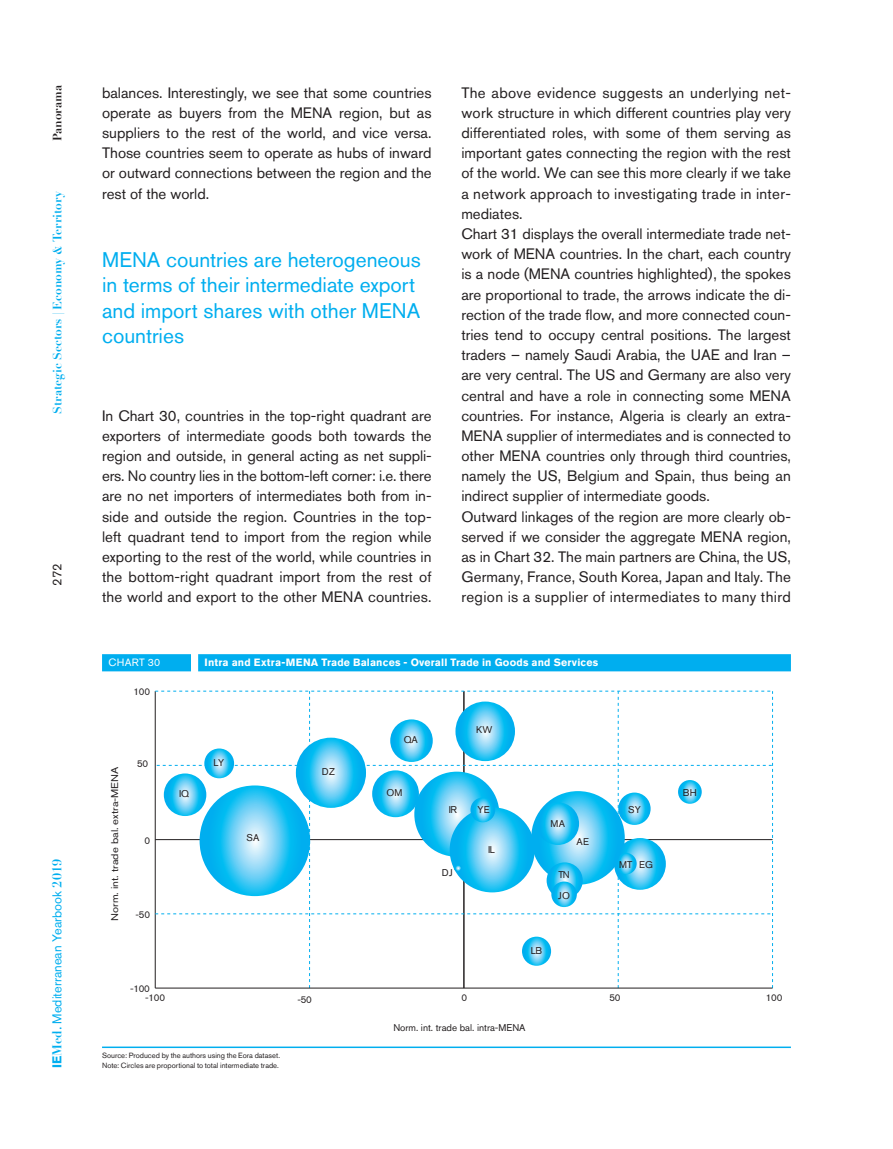
<style>
.page{position:relative;width:893px;height:1149px;background:#fff}
.page>*{position:absolute;margin:0;border:0;box-sizing:border-box;transform-origin:0 0}
.t1{font:21px/25.5px "Akzidenz Grotesk BQ";color:#00aeef}
.t2{font:15px/20.1px "Akzidenz Grotesk BQ";color:#231f20;text-align:justify}
.t3{font:12.75px "Akzidenz Grotesk BQ";color:#00aeef}
.t4{font:12.75px "Akzidenz Grotesk BQ";color:#231f20}
.t5{font:700 12px "Didot LT Std";color:#00aeef}
.t6{font:700 12px "Didot LT Std";color:#231f20}
.t7{font:700 10.5px "Akzidenz Grotesk BQ";letter-spacing:.015em;color:#fff}
.t8{font:10.5px "Akzidenz Grotesk BQ";letter-spacing:.03em;color:#fff}
.t9{font:9.75px/20.1px "Akzidenz Grotesk BQ";color:#231f20}
.t10{font:9.75px "Akzidenz Grotesk BQ";color:#231f20;scale:1.15 1}
.t11{font:7.5px/10.5px "Akzidenz Grotesk BQ";color:#231f20}
.s1{font-weight:700}
.s2{font-family:"Didot LT Std";font-weight:700}
</style>
<div class="page">
<hr style="left:102px;top:1046px;width:689px;height:1px;background:#00aeef">
<div style="left:102px;top:654px;width:689px;height:17px;background:#00aeef"></div>
<div style="left:191px;top:654px;width:7px;height:17px;background:#fff"></div>
<hr style="left:155px;top:987px;width:617px;height:1px;background:#231f20">
<svg style="left:155px;top:690px;width:619px;height:297px"></svg>
<p class="t6" style="left:50px;top:141px;width:58px;rotate:-90deg">Panorama</p>
<p class="t5" style="left:50px;top:413px;width:224px;rotate:-90deg">Strategic Sectors | Economy &amp; Territory</p>
<p class="t4" style="left:50px;top:585px;width:24px;rotate:-90deg">272</p>
<p class="t3" style="left:50px;top:1067px;width:210px;rotate:-90deg"><span class="s1">IE</span><span class="s2">Med.</span> Mediterranean Yearbook <span class="s2">2019</span></p>
<p class="t2" style="left:102px;top:82px;width:331px">balances. Interestingly, we see that some countries operate as buyers from the MENA region, but as suppliers to the rest of the world, and vice versa.<br>Those countries seem to operate as hubs of inward or outward connections between the region and the rest of the world.</p>
<h1 class="t1" style="left:102px;top:246px;width:320px">MENA countries are heterogeneous in terms of their intermediate export and import shares with other MENA countries</h1>
<p class="t2" style="left:102px;top:405px;width:331px">In Chart 30, countries in the top-right quadrant are exporters of intermediate goods both towards the region and outside, in general acting as net suppli&shy;ers. No country lies in the bottom-left corner: i.e. there are no net importers of intermediates both from in&shy;side and outside the region. Countries in the top&shy;left quadrant tend to import from the region while exporting to the rest of the world, while countries in the bottom-right quadrant import from the rest of the world and export to the other MENA countries.</p>
<p class="t2" style="left:461px;top:82px;width:331px;text-align:left">The above evidence suggests an underlying net&shy;work structure in which different countries play very differentiated roles, with some of them serving as important gates connecting the region with the rest of the world. We can see this more clearly if we take a network approach to investigating trade in inter&shy;mediates.<br>Chart 31 displays the overall intermediate trade net&shy;work of MENA countries. In the chart, each country is a node (MENA countries highlighted), the spokes are proportional to trade, the arrows indicate the di&shy;rection of the trade flow, and more connected coun&shy;tries tend to occupy central positions. The largest traders – namely Saudi Arabia, the UAE and Iran – are very central. The US and Germany are also very central and have a role in connecting some MENA countries. For instance, Algeria is clearly an extra-MENA supplier of intermediates and is connected to other MENA countries only through third countries, namely the US, Belgium and Spain, thus being an indirect supplier of intermediate goods.<br>Outward linkages of the region are more clearly ob&shy;served if we consider the aggregate MENA region, as in Chart 32. The main partners are China, the US, Germany, France, South Korea, Japan and Italy. The region is a supplier of intermediates to many third</p>
<p class="t8" style="left:108px;top:656px;width:53px">CHART 30</p>
<p class="t7" style="left:205px;top:656px;width:395px">Intra and Extra-MENA Trade Balances - Overall Trade in Goods and Services</p>
<p class="t9" style="left:134px;top:681px;width:18px">100</p>
<p class="t10" style="left:109px;top:920px;width:136px;rotate:-90deg">Norm. int. trade bal. extra-MENA</p>
<p class="t9" style="left:137px;top:753px;width:13px">50</p>
<p class="t9" style="left:144px;top:829px;width:7px">0</p>
<p class="t9" style="left:136px;top:903px;width:16px">-50</p>
<p class="t9" style="left:179px;top:783px;width:11px">IQ</p>
<p class="t9" style="left:213px;top:752px;width:13px">LY</p>
<p class="t9" style="left:246px;top:827px;width:15px">SA</p>
<p class="t9" style="left:322px;top:761px;width:15px">DZ</p>
<p class="t9" style="left:404px;top:729px;width:16px">QA</p>
<p class="t9" style="left:387px;top:782px;width:17px">OM</p>
<p class="t9" style="left:476px;top:719px;width:18px">KW</p>
<p class="t9" style="left:449px;top:799px;width:10px">IR</p>
<p class="t9" style="left:478px;top:799px;width:14px">YE</p>
<p class="t9" style="left:488px;top:838px;width:8px">IL</p>
<p class="t9" style="left:442px;top:862px;width:13px">DJ</p>
<p class="t9" style="left:551px;top:812px;width:16px">MA</p>
<p class="t9" style="left:576px;top:831px;width:14px">AE</p>
<p class="t9" style="left:558px;top:864px;width:13px">TN<br>JO</p>
<p class="t9" style="left:531px;top:940px;width:13px">LB</p>
<p class="t9" style="left:628px;top:799px;width:14px">SY</p>
<p class="t9" style="left:619px;top:854px;width:35px">MT EG</p>
<p class="t9" style="left:683px;top:782px;width:16px">BH</p>
<p class="t9" style="left:130px;top:978px;width:21px">-100</p>
<p class="t9" style="left:145px;top:987px;width:21px">-100</p>
<p class="t9" style="left:297px;top:988px;width:16px">-50</p>
<p class="t9" style="left:461px;top:987px;width:7px">0</p>
<p class="t9" style="left:609px;top:987px;width:13px">50</p>
<p class="t9" style="left:766px;top:987px;width:18px">100</p>
<p class="t9" style="left:393px;top:1016px;width:134px">Norm. int. trade bal. intra-MENA</p>
<p class="t11" style="left:102px;top:1049px;width:179px">Source: Produced by the authors using the Eora dataset.<br>Note: Circles are proportional to total intermediate trade.</p>
</div>
